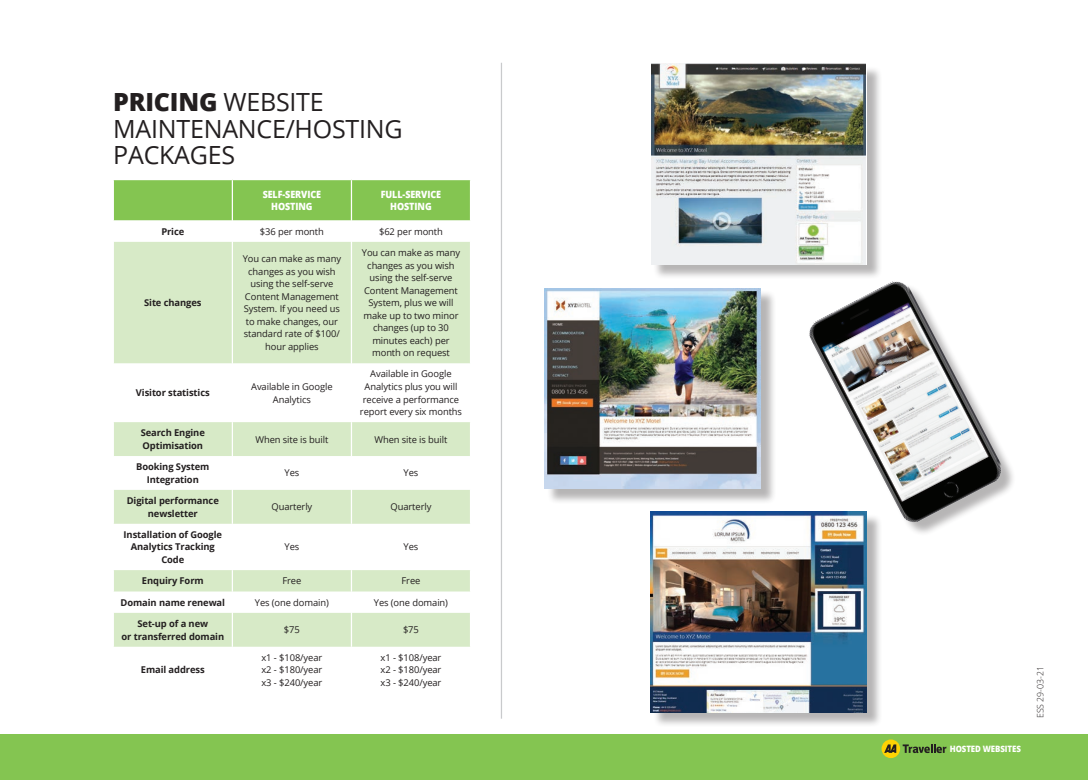
<style>
.page{position:relative;width:1088px;height:780px;background:#fff}
.page>*{position:absolute;margin:0;border:0;box-sizing:border-box;transform-origin:0 0}
.t1{font:25px/26.2px "Open Sans";letter-spacing:-.01em;color:#231f20}
.t2{font:800 10px/12px "Open Sans";letter-spacing:-.01em;color:#fff;text-align:center;scale:.9 1}
.t3{font:9.38px/12.5px "Open Sans";letter-spacing:-.01em;color:#231f20;text-align:center}
.t4{font:700 9.38px/12.5px "Open Sans";letter-spacing:-.01em;color:#231f20;text-align:center}
.t5{font:800 8.75px "Open Sans";letter-spacing:-.01em;color:#fff;scale:.9 1}
.t6{font:300 8.75px "Open Sans";color:#231f20}
.s1{font-weight:800}
</style>
<div class="page">
<div style="left:0;top:734px;width:1088px;height:46px;background:#84c551"></div>
<svg style="left:903px;top:744px;width:43px;height:9px"></svg>
<svg style="left:881px;top:739px;width:19px;height:19px"></svg>
<svg style="left:884px;top:744px;width:12px;height:8px"></svg>
<svg style="left:114px;top:242px;width:356px;height:404px;fill:#d7eac7"></svg>
<hr style="left:232px;top:242px;width:1px;height:121px;background:#fff">
<hr style="left:351px;top:242px;width:1px;height:121px;background:#fff">
<hr style="left:232px;top:422px;width:1px;height:34px;background:#fff">
<hr style="left:351px;top:422px;width:1px;height:34px;background:#fff">
<hr style="left:232px;top:490px;width:1px;height:33px;background:#fff">
<hr style="left:351px;top:490px;width:1px;height:33px;background:#fff">
<hr style="left:232px;top:612px;width:1px;height:34px;background:#fff">
<hr style="left:351px;top:612px;width:1px;height:34px;background:#fff">
<svg style="left:113px;top:179px;width:358px;height:42px;background:#8bc85b"></svg>
<hr style="left:232px;top:363px;width:1px;height:59px;background:#fff">
<hr style="left:351px;top:363px;width:1px;height:59px;background:#fff">
<hr style="left:232px;top:456px;width:1px;height:34px;background:#fff">
<hr style="left:351px;top:456px;width:1px;height:34px;background:#fff">
<hr style="left:232px;top:523px;width:1px;height:47px;background:#fff">
<hr style="left:351px;top:523px;width:1px;height:47px;background:#fff">
<svg style="left:232px;top:570px;width:1px;height:42px"></svg>
<svg style="left:351px;top:570px;width:1px;height:42px"></svg>
<hr style="left:501px;top:63px;width:1px;height:655px;background:#c9cacc">
<div style="left:652px;top:65px;width:230px;height:215px;background:#231f20;opacity:.33"></div>
<img style="left:651px;top:63px;width:214px;height:201px">
<div style="left:546px;top:289px;width:230px;height:215px;background:#231f20;opacity:.33"></div>
<img style="left:544px;top:288px;width:217px;height:201px">
<div style="left:652px;top:513px;width:230px;height:215px;background:#231f20;opacity:.33"></div>
<img style="left:650px;top:511px;width:217px;height:201px">
<div style="left:812px;top:283px;width:205px;height:253px;background:#231f20;opacity:.33"></div>
<img style="left:804px;top:276px;width:203px;height:251px">
<p class="t1" style="left:113px;top:88px;width:291px"><span class="s1">PRICING</span> WEBSITE<br>MAINTENANCE/HOSTING<br>PACKAGES</p>
<p class="t2" style="left:263px;top:188px;width:66px">SELF-SERVICE<br>HOSTING</p>
<p class="t2" style="left:381px;top:188px;width:69px">FULL-SERVICE<br>HOSTING</p>
<p class="t4" style="left:161px;top:225px;width:24px">Price</p>
<p class="t3" style="left:260px;top:225px;width:65px">$36 per month</p>
<p class="t3" style="left:379px;top:225px;width:65px">$62 per month</p>
<p class="t4" style="left:144px;top:296px;width:59px">Site changes</p>
<p class="t3" style="left:243px;top:252px;width:100px">You can make as many changes as you wish using the self-serve<br>Content Management<br>System. If you need us to make changes, our standard rate of $100/ hour applies</p>
<p class="t3" style="left:362px;top:246px;width:100px">You can make as many changes as you wish using the self-serve<br>Content Management<br>System, plus we will make up to two minor changes (up to 30 minutes each) per month on request</p>
<p class="t4" style="left:136px;top:386px;width:75px">Visitor statistics</p>
<p class="t3" style="left:251px;top:380px;width:83px">Available in Google<br>Analytics</p>
<p class="t3" style="left:360px;top:367px;width:104px">Available in Google<br>Analytics plus you will receive a performance report every six months</p>
<p class="t4" style="left:141px;top:426px;width:66px;text-align:left">Search Engine<br>Optimisation</p>
<p class="t3" style="left:255px;top:432px;width:74px">When site is built</p>
<p class="t3" style="left:374px;top:432px;width:74px">When site is built</p>
<p class="t4" style="left:136px;top:460px;width:75px">Booking System<br>Integration</p>
<p class="t3" style="left:284px;top:466px;width:16px">Yes</p>
<p class="t3" style="left:404px;top:466px;width:16px">Yes</p>
<p class="t4" style="left:127px;top:494px;width:94px">Digital performance newsletter</p>
<p class="t3" style="left:271px;top:500px;width:42px">Quarterly</p>
<p class="t3" style="left:391px;top:500px;width:42px">Quarterly</p>
<p class="t4" style="left:124px;top:528px;width:100px">Installation of Google<br>Analytics Tracking<br>Code</p>
<p class="t3" style="left:284px;top:540px;width:16px">Yes</p>
<p class="t3" style="left:404px;top:540px;width:16px">Yes</p>
<p class="t4" style="left:142px;top:574px;width:63px">Enquiry Form</p>
<p class="t3" style="left:282px;top:574px;width:20px">Free</p>
<p class="t3" style="left:401px;top:574px;width:20px">Free</p>
<p class="t4" style="left:121px;top:595px;width:106px">Domain name renewal</p>
<p class="t3" style="left:255px;top:595px;width:76px">Yes (one domain)</p>
<p class="t3" style="left:374px;top:595px;width:76px">Yes (one domain)</p>
<p class="t4" style="left:137px;top:617px;width:72px">Set-up of a new</p>
<p class="t4" style="left:121px;top:629px;width:104px">or transferred domain</p>
<p class="t3" style="left:284px;top:623px;width:17px">$75</p>
<p class="t3" style="left:403px;top:623px;width:17px">$75</p>
<p class="t4" style="left:141px;top:663px;width:65px">Email address</p>
<p class="t3" style="left:261px;top:651px;width:62px;text-align:justify">x1 - $108/year x2 - $180/year x3 - $240/year</p>
<p class="t3" style="left:381px;top:651px;width:62px;text-align:justify">x1 - $108/year x2 - $180/year x3 - $240/year</p>
<p class="t5" style="left:950px;top:742px;width:81px">HOSTED WEBSITES</p>
<p class="t6" style="left:1034px;top:718px;width:54px;rotate:-90deg">ESS 29-03-21</p>
</div>
